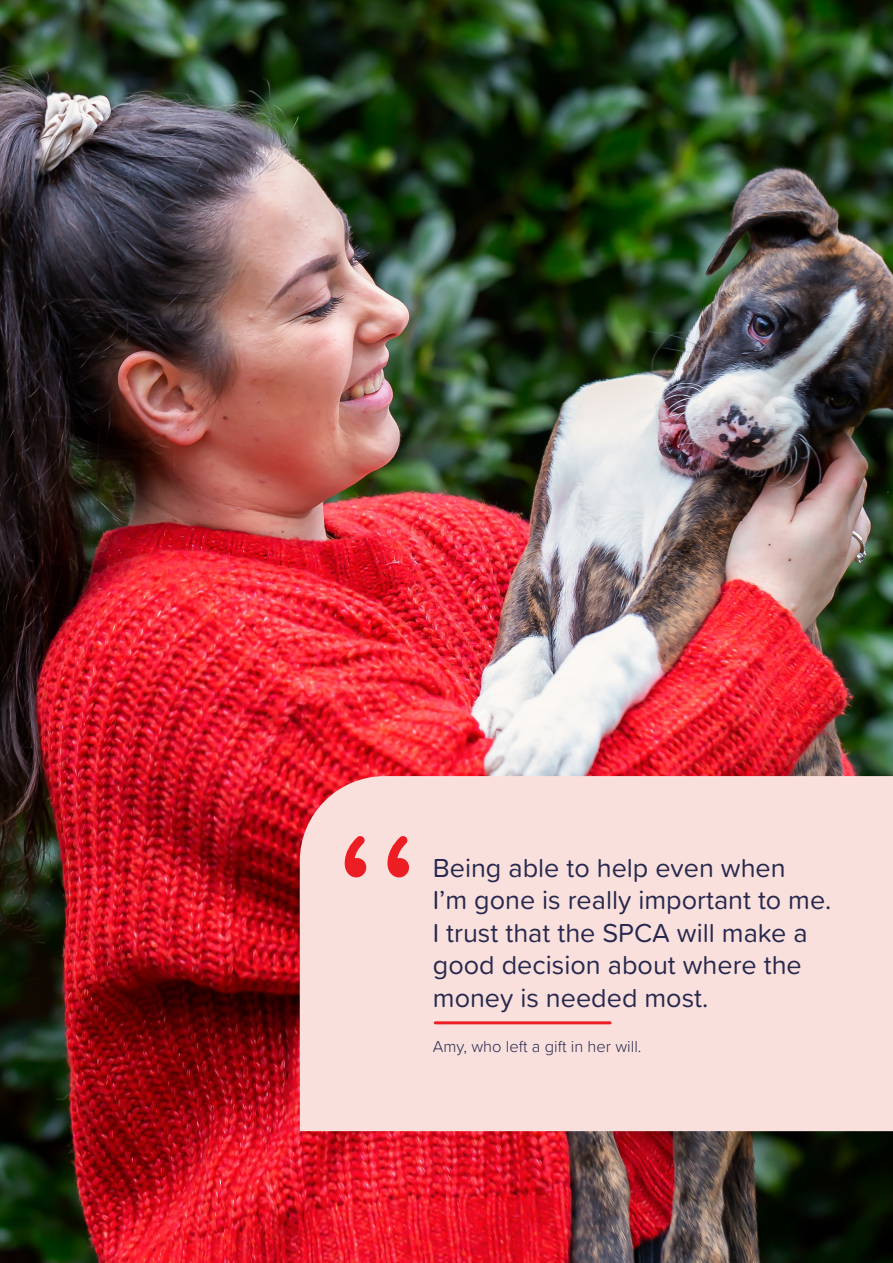
<style>
.page{position:relative;width:893px;height:1263px;background:#fff}
.page>*{position:absolute;margin:0;border:0;box-sizing:border-box;transform-origin:0 0}
.t1{font:186px "Proxima Soft";color:#ed1d24}
.t2{font:27px/32.4px "Proxima Soft";color:#28294e}
.t3{font:300 16.5px "Proxima Soft";color:#28294e}
</style>
<div class="page">
<img style="left:0;top:0;width:893px;height:1263px">
<div style="left:300px;top:776px;width:593px;height:355px;background:#f9e0dd"></div>
<hr style="left:435px;top:1021px;width:175px;height:3px;background:#ed1d24">
<h1 class="t1" style="left:336px;top:760px;width:87px">‘‘</h1>
<p class="t2" style="left:433px;top:850px;width:400px">Being able to help even when<br>I’m gone is really important to me.<br>I trust that the SPCA will make a good decision about where the money is needed most.</p>
<p class="t3" style="left:433px;top:1034px;width:210px">Amy, who left a gift in her will.</p>
</div>
